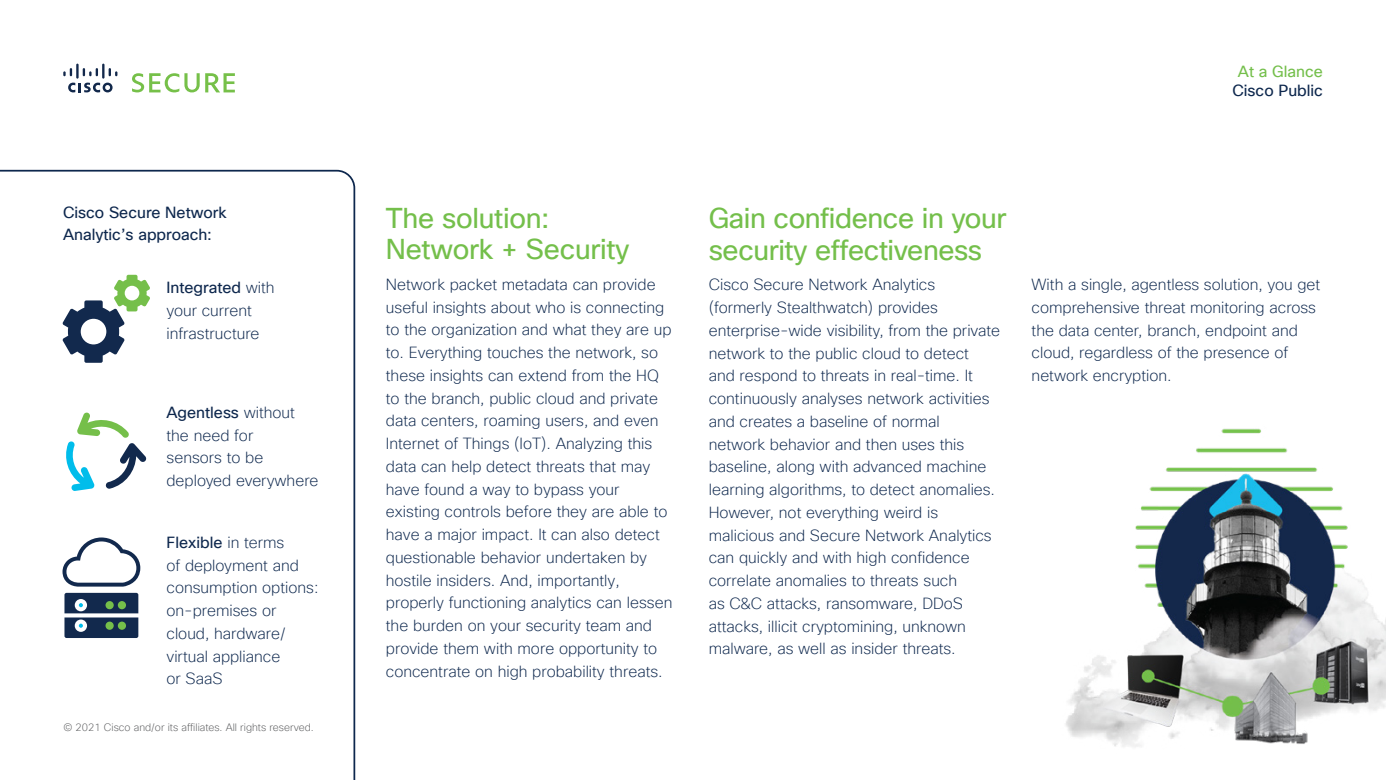
<style>
.page{position:relative;width:1386px;height:780px;background:#fff}
.page>*{position:absolute;margin:0;border:0;box-sizing:border-box;transform-origin:0 0}
.t1{font:28px/31.5px "Cisco Sans TT";letter-spacing:-.015em;color:#74bf4b}
.t2{font:200 15.75px/22.8px "Cisco Sans TT";color:#0d274d}
.t3{font:15.75px/22.8px "Cisco Sans TT";color:#0d274d}
.t4{font:15.75px "Cisco Sans TT";color:#74bf4b}
.t5{font:200 10.5px "Cisco Sans TT";color:#58595b}
.s1{font-weight:400}
</style>
<div class="page">
<svg style="left:68px;top:83px;width:45px;height:9px"></svg>
<svg style="left:63px;top:68px;width:9px;height:8px"></svg>
<hr style="left:76px;top:64px;width:3px;height:15px;background:#12284b">
<svg style="left:83px;top:68px;width:15px;height:8px"></svg>
<hr style="left:102px;top:64px;width:3px;height:15px;background:#12284b">
<svg style="left:109px;top:68px;width:8px;height:8px"></svg>
<svg style="left:132px;top:73px;width:103px;height:19px"></svg>
<svg style="left:0;top:170px;width:355px;height:610px"></svg>
<img style="left:1065px;top:428px;width:321px;height:319px">
<svg style="left:63px;top:412px;width:84px;height:79px"></svg>
<svg style="left:63px;top:537px;width:77px;height:49px"></svg>
<svg style="left:64px;top:593px;width:74px;height:45px;background:#3e556a"></svg>
<svg style="left:62px;top:275px;width:88px;height:88px"></svg>
<p class="t3" style="left:63px;top:201px;width:165px">Cisco Secure Network<br>Analytic’s approach:</p>
<p class="t2" style="left:167px;top:277px;width:110px"><span class="s1">Integrated</span> with your current infrastructure</p>
<p class="t2" style="left:167px;top:401px;width:154px"><span class="s1">Agentless</span> without the need for<br>sensors to be deployed everywhere</p>
<p class="t2" style="left:167px;top:531px;width:154px"><span class="s1">Flexible</span> in terms<br>of deployment and consumption options: on-premises or cloud, hardware/ virtual appliance<br>or SaaS</p>
<p class="t5" style="left:64px;top:720px;width:252px">© 2021 Cisco and/or its affiliates. All rights reserved.</p>
<p class="t4" style="left:1238px;top:61px;width:87px">At a Glance</p>
<p class="t3" style="left:1232px;top:80px;width:92px">Cisco Public</p>
<h1 class="t1" style="left:386px;top:203px;width:245px">The solution:<br>Network + Security</h1>
<p class="t2" style="left:386px;top:273px;width:288px">Network packet metadata can provide useful insights about who is connecting to the organization and what they are up to. Everything touches the network, so these insights can extend from the HQ to the branch, public cloud and private data centers, roaming users, and even Internet of Things (IoT). Analyzing this data can help detect threats that may have found a way to bypass your existing controls before they are able to have a major impact. It can also detect questionable behavior undertaken by hostile insiders. And, importantly, properly functioning analytics can lessen the burden on your security team and provide them with more opportunity to concentrate on high probability threats.</p>
<h1 class="t1" style="left:709px;top:203px;width:299px">Gain confidence in your security effectiveness</h1>
<p class="t2" style="left:709px;top:274px;width:293px">Cisco Secure Network Analytics (formerly Stealthwatch) provides enterprise-wide visibility, from the private network to the public cloud to detect<br>and respond to threats in real-time. It continuously analyses network activities and creates a baseline of normal network behavior and then uses this baseline, along with advanced machine learning algorithms, to detect anomalies.<br>However, not everything weird is malicious and Secure Network Analytics can quickly and with high confidence correlate anomalies to threats such<br>as C&amp;C attacks, ransomware, DDoS attacks, illicit cryptomining, unknown malware, as well as insider threats.</p>
<p class="t2" style="left:1032px;top:274px;width:290px">With a single, agentless solution, you get comprehensive threat monitoring across the data center, branch, endpoint and cloud, regardless of the presence of network encryption.</p>
</div>
